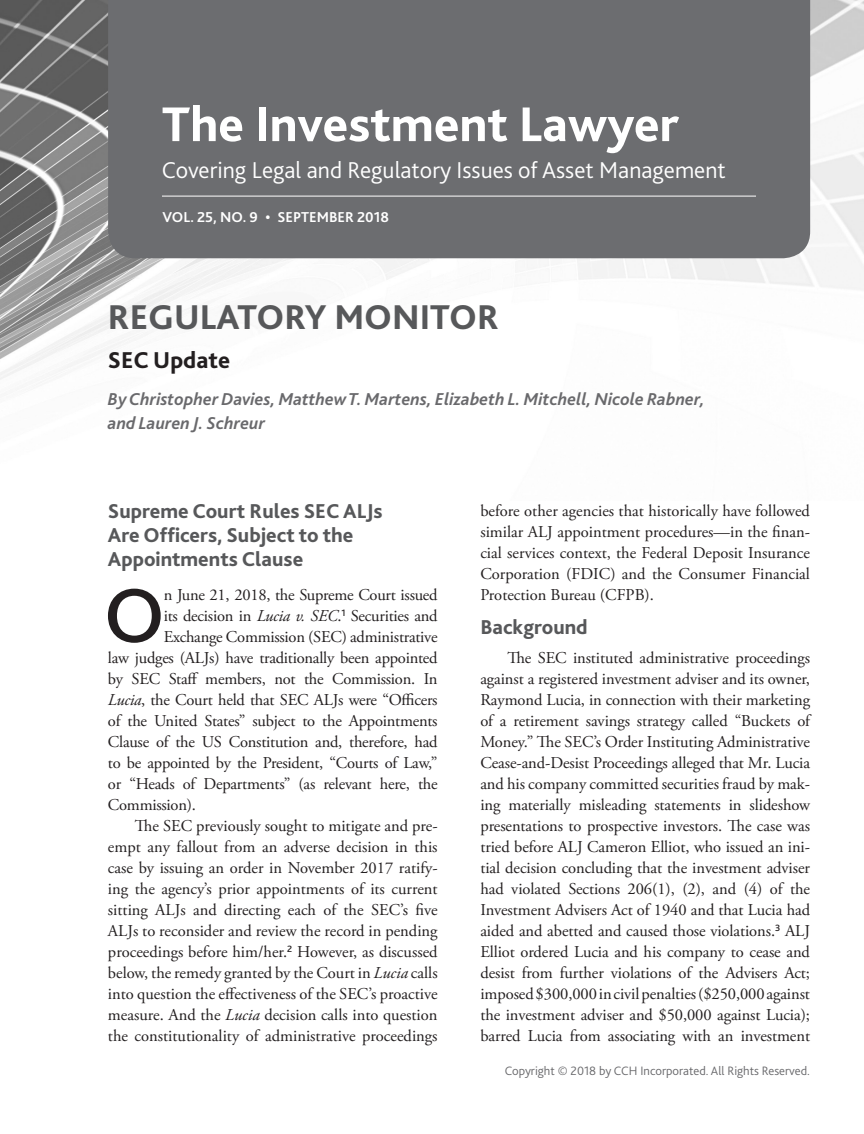
<style>
.page{position:relative;width:864px;height:1134px;background:#fff}
.page>*{position:absolute;margin:0;border:0;box-sizing:border-box;transform-origin:0 0}
.t1{font:500 80.25px "Bliss 2";color:#231f20}
.t2{font:800 51px "Bliss 2";color:#fff}
.t3{font:800 36px "Bliss 2";color:#57585a}
.t4{font:300 24px "Bliss 2";color:#fff}
.t5{font:800 24px "Bliss 2";color:#231f20}
.t6{font:800 21px/24px "Bliss 2";color:#57585a}
.t7{font:italic 700 18px/24px "Bliss 2";color:#69696c}
.t8{font:16.5px/21px "Adobe Garamond Pro";letter-spacing:-.005em;color:#231f20;text-align:justify}
.t9{font:700 15px "Bliss 2";color:#fff}
.t10{font:300 12.75px "Bliss 2";color:#69696c}
.s1{font-style:italic}
</style>
<div class="page">
<img style="left:0;top:0;width:864px;height:380px">
<div style="left:108px;top:0;width:702px;height:258px;background:#6c6d70"></div>
<hr style="left:162px;top:196px;width:594px;height:1px;background:#fff">
<h2 class="t2" style="left:162px;top:93px;width:518px">The Investment Lawyer</h2>
<h3 class="t4" style="left:162px;top:155px;width:565px">Covering Legal and Regulatory Issues of Asset Management</h3>
<p class="t9" style="left:162px;top:208px;width:228px">VOL. 25, NO. 9 • SEPTEMBER 2018</p>
<h3 class="t3" style="left:108px;top:294px;width:392px">REGULATORY MONITOR</h3>
<h3 class="t5" style="left:108px;top:345px;width:124px">SEC Update</h3>
<p class="t7" style="left:108px;top:387px;width:598px">By Christopher Davies, Matthew T. Martens, Elizabeth L. Mitchell, Nicole Rabner, and Lauren J. Schreur</p>
<p class="t6" style="left:108px;top:498px;width:276px">Supreme Court Rules SEC ALJs<br>Are Officers, Subject to the<br>Appointments Clause</p>
<h1 class="t1" style="left:104px;top:565px;width:63px">O</h1>
<p class="t8" style="left:164px;top:585px;width:275px">n June 21, 2018, the Supreme Court issued</p>
<p class="t8" style="left:164px;top:606px;width:275px">its decision in <span class="s1">Lucia v. SEC</span>.<sup>1</sup> Securities and</p>
<p class="t8" style="left:164px;top:627px;width:275px">Exchange Commission (SEC) administrative</p>
<p class="t8" style="left:108px;top:648px;width:331px">law judges (ALJs) have traditionally been appointed</p>
<p class="t8" style="left:108px;top:669px;width:331px">by SEC Staff members, not the Commission. In</p>
<p class="t8" style="left:108px;top:690px;width:331px"><span class="s1">Lucia</span>, the Court held that SEC ALJs were “Officers</p>
<p class="t8" style="left:108px;top:711px;width:331px">of the United States” subject to the Appointments</p>
<p class="t8" style="left:108px;top:732px;width:331px">Clause of the US Constitution and, therefore, had</p>
<p class="t8" style="left:108px;top:753px;width:331px">to be appointed by the President, “Courts of Law,”</p>
<p class="t8" style="left:108px;top:774px;width:331px">or “Heads of Departments” (as relevant here, the</p>
<p class="t8" style="left:108px;top:795px;width:89px">Commission).</p>
<p class="t8" style="left:135px;top:816px;width:304px">The SEC previously sought to mitigate and pre-</p>
<p class="t8" style="left:108px;top:837px;width:331px">empt any fallout from an adverse decision in this</p>
<p class="t8" style="left:108px;top:858px;width:331px">case by issuing an order in November 2017 ratify-</p>
<p class="t8" style="left:108px;top:879px;width:331px">ing the agency’s prior appointments of its current</p>
<p class="t8" style="left:108px;top:900px;width:331px">sitting ALJs and directing each of the SEC’s five</p>
<p class="t8" style="left:108px;top:921px;width:331px">ALJs to reconsider and review the record in pending</p>
<p class="t8" style="left:108px;top:942px;width:331px">proceedings before him/her.<sup>2</sup> However, as discussed</p>
<p class="t8" style="left:108px;top:963px;width:331px">below, the remedy granted by the Court in <span class="s1">Lucia</span> calls</p>
<p class="t8" style="left:108px;top:984px;width:331px">into question the effectiveness of the SEC’s proactive</p>
<p class="t8" style="left:108px;top:1005px;width:331px">measure. And the <span class="s1">Lucia</span> decision calls into question</p>
<p class="t8" style="left:108px;top:1026px;width:331px">the constitutionality of administrative proceedings</p>
<p class="t8" style="left:480px;top:501px;width:331px">before other agencies that historically have followed similar ALJ appointment procedures—in the finan&shy;cial services context, the Federal Deposit Insurance Corporation (FDIC) and the Consumer Financial Protection Bureau (CFPB).</p>
<p class="t6" style="left:480px;top:614px;width:109px">Background</p>
<p class="t8" style="left:480px;top:648px;width:331px;text-indent:27px">The SEC instituted administrative proceedings against a registered investment adviser and its owner, Raymond Lucia, in connection with their marketing of a retirement savings strategy called “Buckets of Money.” The SEC’s Order Instituting Administrative Cease-and-Desist Proceedings alleged that Mr. Lucia and his company committed securities fraud by mak&shy;ing materially misleading statements in slideshow presentations to prospective investors. The case was tried before ALJ Cameron Elliot, who issued an ini&shy;tial decision concluding that the investment adviser had violated Sections 206(1), (2), and (4) of the Investment Advisers Act of 1940 and that Lucia had aided and abetted and caused those violations.<sup>3</sup> ALJ Elliot ordered Lucia and his company to cease and desist from further violations of the Advisers Act; imposed $300,000 in civil penalties ($250,000 against the investment adviser and $50,000 against Lucia); barred Lucia from associating with an investment</p>
<p class="t10" style="left:505px;top:1063px;width:307px">Copyright © 2018 by CCH Incorporated. All Rights Reserved.</p>
</div>
